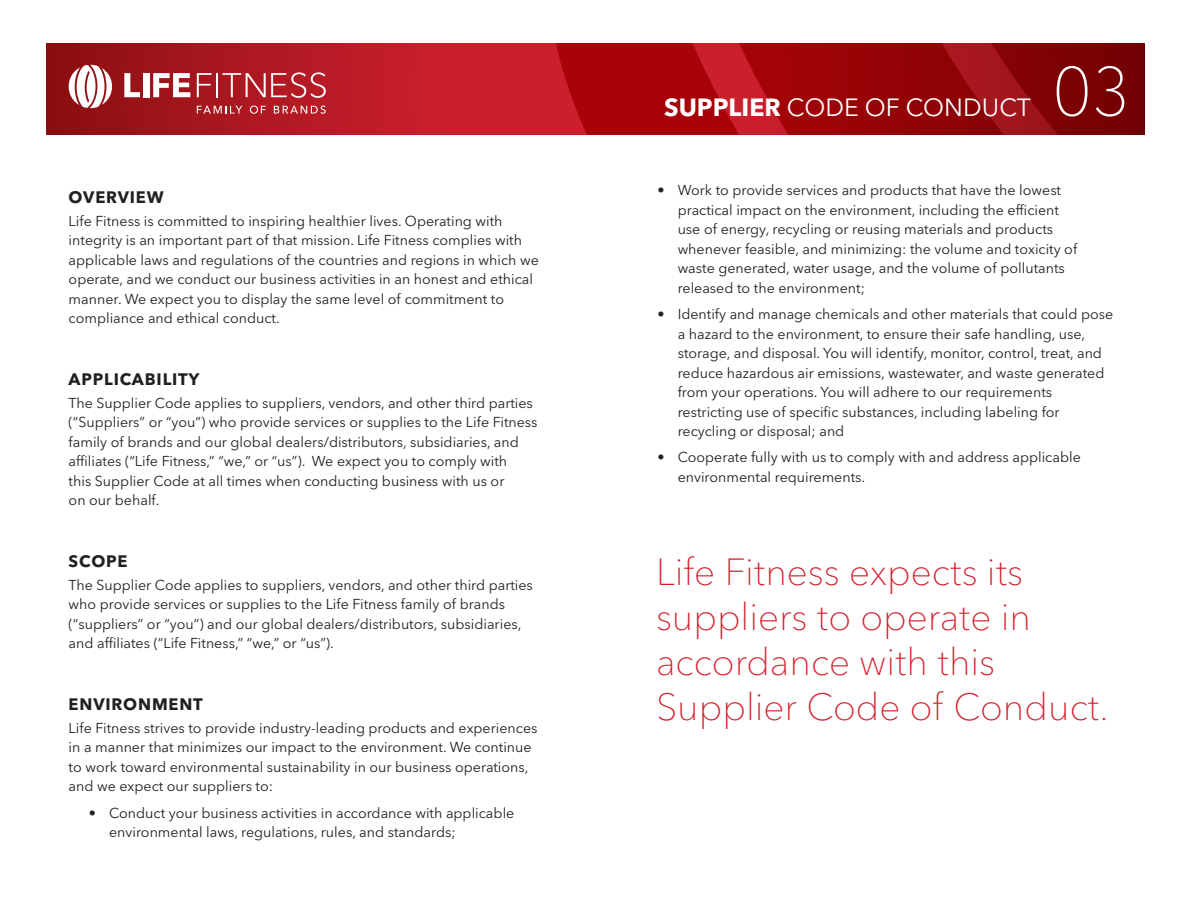
<style>
.page{position:relative;width:1188px;height:918px;background:#fff}
.page>*{position:absolute;margin:0;border:0;box-sizing:border-box;transform-origin:0 0}
.t1{font:100 68.85px "Avenir Next LT Pro";color:#fff}
.t2{font:100 37.5px/45px "Avenir Next LT Pro";color:#d51f2e}
.t3{font:24.75px "Avenir Next LT Pro";color:#fff}
.Header_1{font:700 16.5px "Avenir Next LT Pro";letter-spacing:.05em;color:#231f20}
.body{font:14.25px/19.5px "Avenir Next LT Pro";color:#231f20}
.s1{font-weight:700}
</style>
<div class="page">
<svg style="left:47px;top:44px;width:466px;height:91px;background:#b21923"></svg>
<svg style="left:513px;top:44px;width:147px;height:91px;background:#b50e16"></svg>
<svg style="left:660px;top:44px;width:484px;height:91px;background:#98070c"></svg>
<svg style="left:124px;top:73px;width:16px;height:24px"></svg>
<div style="left:143px;top:73px;width:6px;height:24px;background:#fff"></div>
<svg style="left:153px;top:73px;width:37px;height:24px"></svg>
<svg style="left:197px;top:73px;width:15px;height:24px"></svg>
<hr style="left:216px;top:73px;width:2px;height:24px;background:#fff">
<svg style="left:223px;top:72px;width:103px;height:26px;background:#c0474f"></svg>
<svg style="left:197px;top:106px;width:45px;height:8px"></svg>
<svg style="left:250px;top:106px;width:16px;height:8px"></svg>
<svg style="left:274px;top:106px;width:52px;height:8px"></svg>
<svg style="left:69px;top:65px;width:46px;height:43px"></svg>
<p class="Header_1" style="left:69px;top:187px;width:97px">OVERVIEW</p>
<p class="body" style="left:69px;top:211px;width:472px">Life Fitness is committed to inspiring healthier lives. Operating with integrity is an important part of that mission. Life Fitness complies with applicable laws and regulations of the countries and regions in which we operate, and we conduct our business activities in an honest and ethical manner. We expect you to display the same level of commitment to compliance and ethical conduct.</p>
<p class="Header_1" style="left:69px;top:369px;width:132px">APPLICABILITY</p>
<p class="body" style="left:69px;top:393px;width:470px">The Supplier Code applies to suppliers, vendors, and other third parties (“Suppliers” or “you”) who provide services or supplies to the Life Fitness family of brands and our global dealers/distributors, subsidiaries, and affiliates (“Life Fitness,” “we,” or “us”). We expect you to comply with<br>this Supplier Code at all times when conducting business with us or<br>on our behalf.</p>
<p class="Header_1" style="left:69px;top:551px;width:60px">SCOPE</p>
<p class="body" style="left:69px;top:575px;width:466px">The Supplier Code applies to suppliers, vendors, and other third parties who provide services or supplies to the Life Fitness family of brands (“suppliers” or “you”) and our global dealers/distributors, subsidiaries, and affiliates (“Life Fitness,” “we,” or “us”).</p>
<p class="Header_1" style="left:69px;top:694px;width:136px">ENVIRONMENT</p>
<p class="body" style="left:69px;top:718px;width:470px">Life Fitness strives to provide industry-leading products and experiences in a manner that minimizes our impact to the environment. We continue to work toward environmental sustainability in our business operations, and we expect our suppliers to:</p>
<p class="body" style="left:109px;top:803px;width:407px;text-indent:-20px">• Conduct your business activities in accordance with applicable environmental laws, regulations, rules, and standards;</p>
<h3 class="t3" style="left:664px;top:92px;width:368px"><span class="s1">SUPPLIER</span> CODE OF CONDUCT</h3>
<h1 class="t1" style="left:1053px;top:51px;width:79px">03</h1>
<p class="body" style="left:678px;top:181px;width:401px;text-indent:-20px">• Work to provide services and products that have the lowest practical impact on the environment, including the efficient use of energy, recycling or reusing materials and products whenever feasible, and minimizing: the volume and toxicity of waste generated, water usage, and the volume of pollutants released to the environment;</p>
<p class="body" style="left:678px;top:305px;width:437px;text-indent:-20px">• Identify and manage chemicals and other materials that could pose a hazard to the environment, to ensure their safe handling, use, storage, and disposal. You will identify, monitor, control, treat, and reduce hazardous air emissions, wastewater, and waste generated from your operations. You will adhere to our requirements restricting use of specific substances, including labeling for recycling or disposal; and</p>
<p class="body" style="left:678px;top:448px;width:405px;text-indent:-20px">• Cooperate fully with us to comply with and address applicable environmental requirements.</p>
<p class="t2" style="left:656px;top:549px;width:454px">Life Fitness expects its suppliers to operate in accordance with this<br>Supplier Code of Conduct.</p>
</div>
